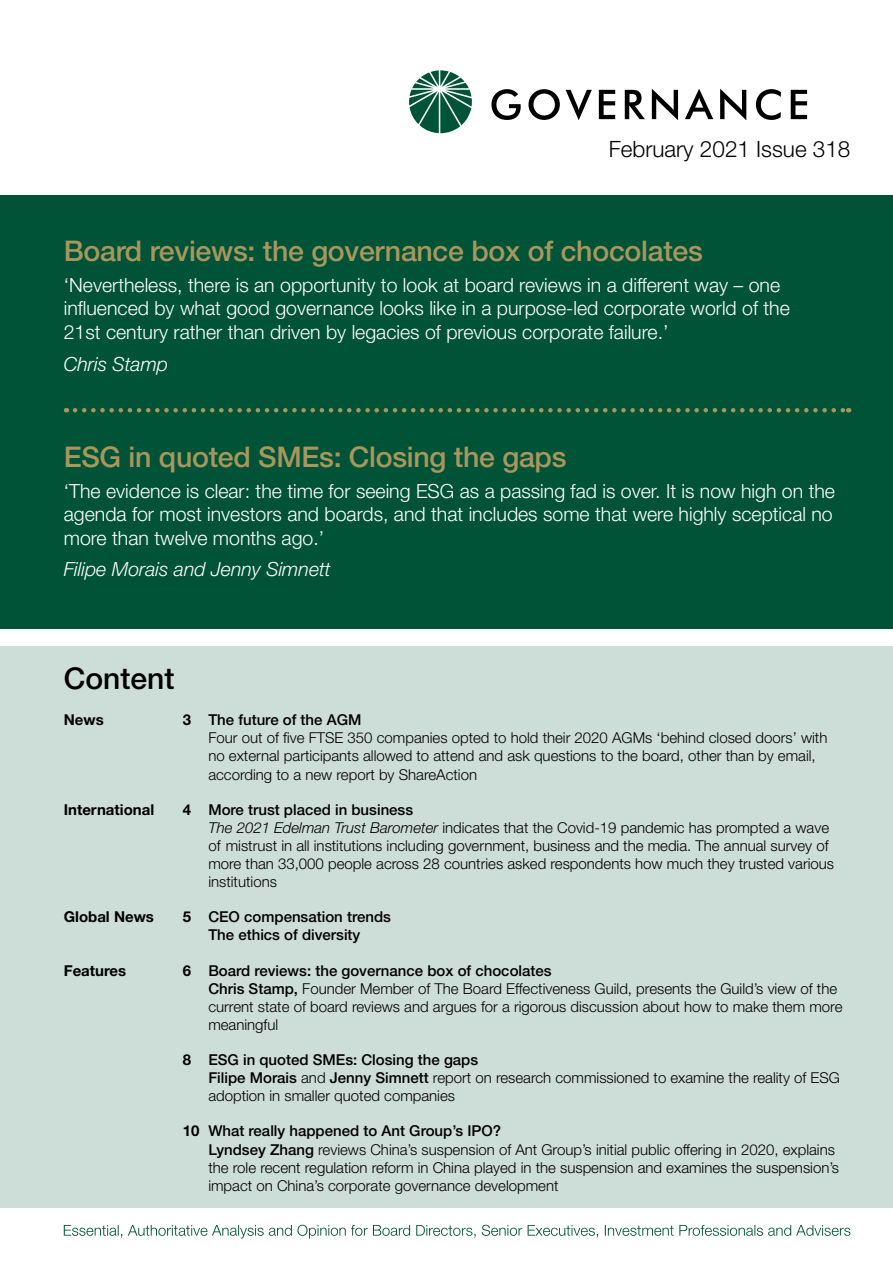
<style>
.page{position:relative;width:893px;height:1263px;background:#fff}
.page>*{position:absolute;margin:0;border:0;box-sizing:border-box;transform-origin:0 0}
.t1{font:500 30px "Helvetica Neue LT Std";color:#000}
.t2{font:500 28.5px "Helvetica Neue LT Std";letter-spacing:-.01em;color:#a8965d}
.t3{font:300 22.5px "Helvetica Neue LT Std";color:#000}
.t4{font:300 19.5px/23.4px "Helvetica Neue LT Std";color:#fff;text-align:justify}
.t5{font:italic 300 19.5px "Helvetica Neue LT Std";color:#fff}
.t6{font:300 15px/18.1px "Helvetica Neue LT Std";color:#000}
.t7{font:500 15px/18.1px "Helvetica Neue LT Std";color:#000;text-align:center}
.t8{font:700 15px "Helvetica Neue LT Std";color:#000}
.s1{font-weight:700}
.s2{font-weight:500}
.s3{font-style:italic}
</style>
<div class="page">
<svg style="left:409px;top:70px;width:63px;height:63px"></svg>
<svg style="left:491px;top:89px;width:30px;height:31px"></svg>
<svg style="left:528px;top:89px;width:32px;height:31px"></svg>
<svg style="left:566px;top:90px;width:26px;height:30px"></svg>
<svg style="left:599px;top:90px;width:16px;height:29px"></svg>
<svg style="left:625px;top:90px;width:20px;height:29px"></svg>
<svg style="left:652px;top:89px;width:26px;height:31px"></svg>
<svg style="left:685px;top:89px;width:28px;height:30px"></svg>
<svg style="left:720px;top:89px;width:26px;height:31px"></svg>
<svg style="left:756px;top:89px;width:25px;height:31px"></svg>
<svg style="left:791px;top:90px;width:16px;height:29px"></svg>
<div style="left:0;top:196px;width:893px;height:433px;background:#005337"></div>
<div style="left:0;top:646px;width:893px;height:562px;background:#cdddd7"></div>
<svg style="left:64px;top:1225px;width:786px;height:13px"></svg>
<svg style="left:75px;top:408px;width:774px;height:4px"></svg>
<h3 class="t3" style="left:609px;top:136px;width:243px">February 2021 Issue 318</h3>
<h2 class="t2" style="left:64px;top:234px;width:641px">Board reviews: the governance box of chocolates</h2>
<p class="t4" style="left:64px;top:273px;width:728px;text-align:left">‘Nevertheless, there is an opportunity to look at board reviews in a different way – one influenced by what good governance looks like in a purpose-led corporate world of the<br>21st century rather than driven by legacies of previous corporate failure.’</p>
<h3 class="t5" style="left:64px;top:352px;width:106px">Chris Stamp</h3>
<h2 class="t2" style="left:64px;top:440px;width:504px">ESG in quoted SMEs: Closing the gaps</h2>
<h3 class="t4" style="left:64px;top:479px;width:773px">‘The evidence is clear: the time for seeing ESG as a passing fad is over. It is now high on the agenda for most investors and boards, and that includes some that were highly sceptical no more than twelve months ago.’</h3>
<h3 class="t5" style="left:64px;top:558px;width:268px">Filipe Morais and Jenny Simnett</h3>
<h1 class="t1" style="left:64px;top:660px;width:112px">Content</h1>
<p class="t8" style="left:64px;top:710px;width:41px">News</p>
<p class="t6" style="left:208px;top:710px;width:621px;text-indent:-26px"><span class="s1">3</span> <span class="s2">The future of the AGM<br></span>Four out of five FTSE 350 companies opted to hold their 2020 AGMs ‘behind closed doors’ with no external participants allowed to attend and ask questions to the board, other than by email, according to a new report by ShareAction</p>
<p class="t8" style="left:64px;top:800px;width:92px">International</p>
<p class="t6" style="left:208px;top:800px;width:627px;text-indent:-26px"><span class="s1">4</span> <span class="s2">More trust placed in business<br></span><span class="s3">The 2021 Edelman Trust Barometer</span> indicates that the Covid-19 pandemic has prompted a wave of mistrust in all institutions including government, business and the media. The annual survey of more than 33,000 people across 28 countries asked respondents how much they trusted various institutions</p>
<p class="t8" style="left:64px;top:908px;width:92px">Global News</p>
<p class="t7" style="left:183px;top:908px;width:210px"><span class="s1">5</span> CEO compensation trends<br>The ethics of diversity</p>
<p class="t8" style="left:64px;top:961px;width:64px">Features</p>
<p class="t6" style="left:208px;top:961px;width:636px;text-indent:-26px"><span class="s1">6</span> <span class="s2">Board reviews: the governance box of chocolates<br>Chris Stamp,</span> Founder Member of The Board Effectiveness Guild, presents the Guild’s view of the current state of board reviews and argues for a rigorous discussion about how to make them more meaningful</p>
<p class="t6" style="left:208px;top:1050px;width:633px;text-indent:-26px"><span class="s1">8</span> <span class="s2">ESG in quoted SMEs: Closing the gaps<br>Filipe Morais</span> and <span class="s2">Jenny Simnett</span> report on research commissioned to examine the reality of ESG adoption in smaller quoted companies</p>
<p class="t6" style="left:208px;top:1122px;width:632px;text-indent:-26px"><span class="s1">10</span> <span class="s2">What really happened to Ant Group’s IPO?<br>Lyndsey Zhang</span> reviews China’s suspension of Ant Group’s initial public offering in 2020, explains the role recent regulation reform in China played in the suspension and examines the suspension’s impact on China’s corporate governance development</p>
</div>
